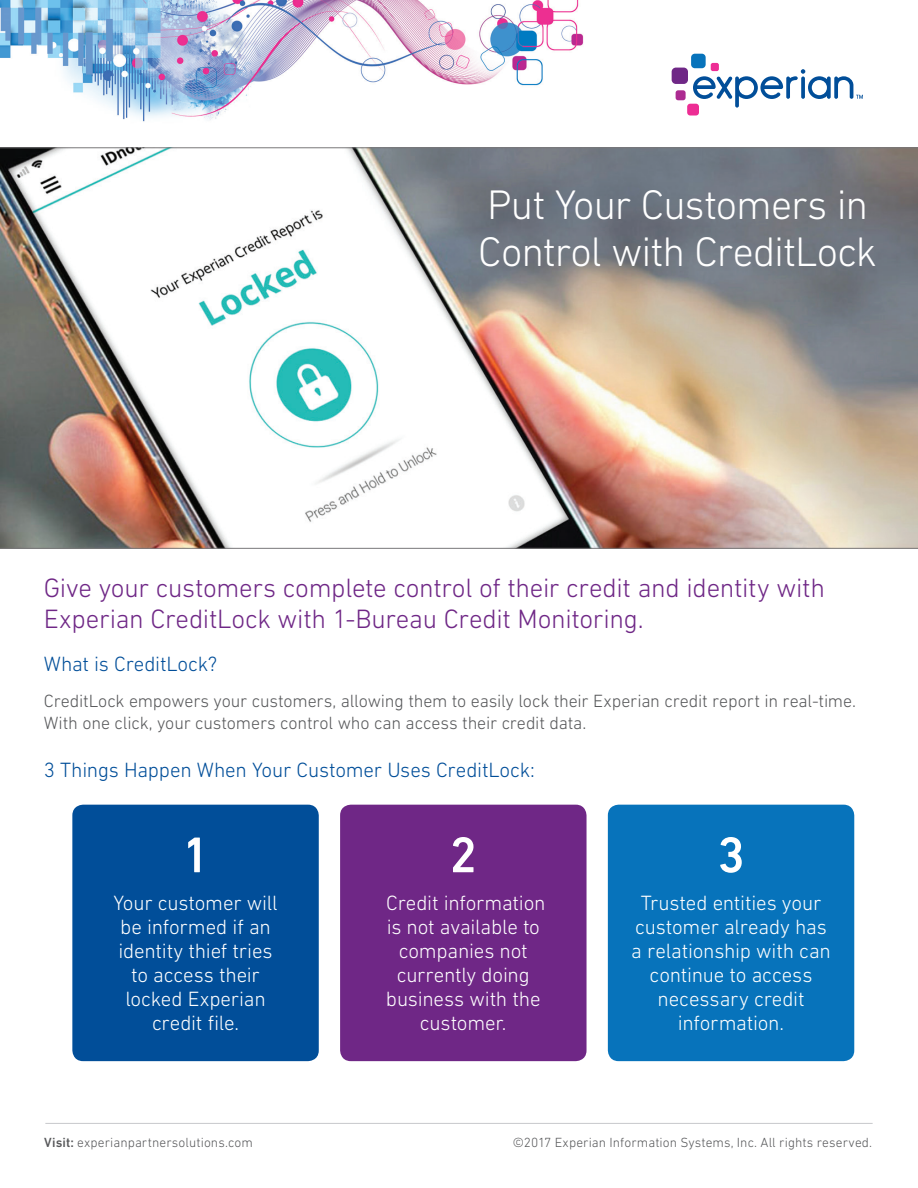
<style>
.page{position:relative;width:918px;height:1188px;background:#fff}
.page>*{position:absolute;margin:0;border:0;box-sizing:border-box;transform-origin:0 0}
.t1{font:500 51px "DIN Next W1 G";color:#fff}
.t2{font:300 42px/46.5px "DIN Next W1 G";letter-spacing:-.025em;color:#fff}
.t3{font:300 27px/31.5px "DIN Next W1 G";letter-spacing:-.01em;color:#6f2786}
.t4{font:300 21px/24px "DIN Next W1 G";letter-spacing:-.01em;color:#fff;text-align:center}
.t5{font:300 21px "DIN Next W1 G";letter-spacing:-.01em;color:#014e99}
.t6{font:300 18px/22.5px "DIN Next W1 G";letter-spacing:-.01em;color:#57585a}
.t7{font:300 13.5px "DIN Next W1 G";letter-spacing:.005em;color:#57585a}
.s1{font-weight:500}
</style>
<div class="page">
<img style="left:0;top:0;width:584px;height:122px">
<img style="left:0;top:148px;width:918px;height:400px">
<div style="left:691px;top:54px;width:15px;height:14px;background:#0773bb;border-radius:4px"></div>
<div style="left:672px;top:68px;width:16px;height:16px;background:#6f2786;border-radius:4px"></div>
<div style="left:676px;top:90px;width:10px;height:10px;background:#ac2b91;border-radius:3px"></div>
<div style="left:687px;top:104px;width:12px;height:12px;background:#ed2d94;border-radius:3px"></div>
<div style="left:711px;top:63px;width:8px;height:8px;background:#ed2d94;border-radius:2px"></div>
<svg style="left:693px;top:69px;width:170px;height:39px"></svg>
<hr style="left:45px;top:1123px;width:828px;height:1px;background:#c7c8cb">
<hr style="left:0;top:147px;width:918px;height:1px;background:#787779">
<hr style="left:0;top:548px;width:918px;height:1px;background:#787779">
<div style="left:72px;top:805px;width:247px;height:256px;background:#014e99;border-radius:11px"></div>
<div style="left:340px;top:805px;width:247px;height:256px;background:#6f2786;border-radius:11px"></div>
<div style="left:608px;top:805px;width:246px;height:256px;background:#0773bb;border-radius:11px"></div>
<h2 class="t2" style="left:478px;top:181px;width:400px">Put Your Customers in<br>Control with CreditLock</h2>
<p class="t3" style="left:44px;top:572px;width:783px">Give your customers complete control of their credit and identity with<br>Experian CreditLock with 1-Bureau Credit Monitoring.</p>
<p class="t5" style="left:44px;top:652px;width:175px">What is CreditLock?</p>
<p class="t6" style="left:44px;top:689px;width:814px">CreditLock empowers your customers, allowing them to easily lock their Experian credit report in real-time.<br>With one click, your customers control who can access their credit data.</p>
<p class="t5" style="left:44px;top:758px;width:493px">3 Things Happen When Your Customer Uses CreditLock:</p>
<h1 class="t1" style="left:182px;top:825px;width:29px">1</h1>
<p class="t4" style="left:114px;top:890px;width:166px">Your customer will be informed if an identity thief tries to access their locked Experian credit file.</p>
<h1 class="t1" style="left:449px;top:825px;width:29px">2</h1>
<p class="t4" style="left:386px;top:890px;width:161px">Credit information is not available to companies not currently doing business with the customer.</p>
<h1 class="t1" style="left:717px;top:825px;width:29px">3</h1>
<p class="t4" style="left:631px;top:890px;width:201px">Trusted entities your customer already has a relationship with can continue to access necessary credit information.</p>
<p class="t7" style="left:44px;top:1135px;width:210px"><span class="s1">Visit:</span> experianpartnersolutions.com</p>
<p class="t7" style="left:513px;top:1135px;width:361px">©2017 Experian Information Systems, Inc. All rights reserved.</p>
</div>
